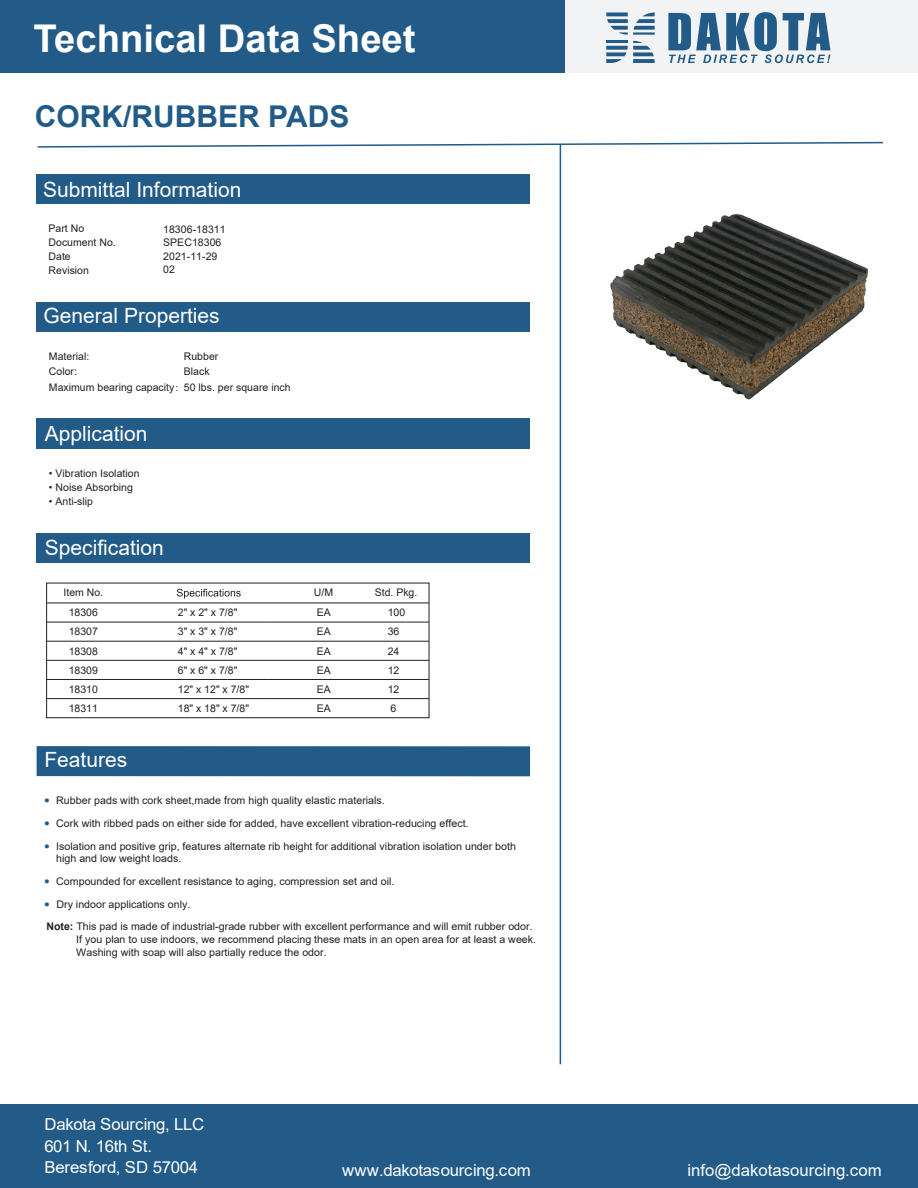
<style>
.page{position:relative;width:918px;height:1188px;background:#fff}
.page>*{position:absolute;margin:0;border:0;box-sizing:border-box;transform-origin:0 0}
.t1{font:700 38.25px "Arial";color:#fff}
.t2{font:700 30px "Arial";color:#225b87}
.t3{font:21px "Arial";color:#fff}
.t4{font:16.5px/21.5px "Arial";letter-spacing:-.005em;color:#fff}
.t5{font:10.5px/13.8px "Arial";color:#231f20}
.t6{font:9.3px "Arial";color:#225b87}
.s1{font-family:"Adobe Song Std";font-weight:300}
.s2{font-size:9.3px;color:#225b87}
.s3{font-weight:700}
</style>
<div class="page">
<div style="left:36px;top:174px;width:494px;height:30px;background:#225b87"></div>
<div style="left:36px;top:302px;width:494px;height:30px;background:#225b87"></div>
<div style="left:36px;top:533px;width:494px;height:30px;background:#225b87"></div>
<div style="left:36px;top:419px;width:494px;height:30px;background:#225b87"></div>
<div style="left:564px;top:0;width:354px;height:72px;background:#f2f3f4"></div>
<div style="left:0;top:1104px;width:918px;height:84px;background:#225b87"></div>
<div style="left:0;top:0;width:564px;height:72px;background:#225b87"></div>
<svg style="left:606px;top:41px;width:49px;height:22px"></svg>
<hr style="left:606px;top:41px;width:22px;height:2px;background:#225b87">
<svg style="left:606px;top:12px;width:49px;height:23px"></svg>
<svg style="left:668px;top:12px;width:163px;height:51px"></svg>
<hr style="left:560px;top:144px;width:1px;height:920px;background:#225b87">
<svg style="left:37px;top:141px;width:846px;height:7px"></svg>
<div style="left:37px;top:746px;width:493px;height:30px;background:#225b87"></div>
<hr style="left:47px;top:603px;width:57px;height:1px;background:#231f20">
<hr style="left:104px;top:603px;width:123px;height:1px;background:#231f20">
<hr style="left:227px;top:603px;width:40px;height:1px;background:#231f20">
<hr style="left:267px;top:603px;width:162px;height:1px;background:#231f20">
<hr style="left:47px;top:622px;width:57px;height:1px;background:#231f20">
<hr style="left:104px;top:622px;width:123px;height:1px;background:#231f20">
<hr style="left:227px;top:622px;width:40px;height:1px;background:#231f20">
<hr style="left:267px;top:622px;width:162px;height:1px;background:#231f20">
<hr style="left:47px;top:641px;width:57px;height:1px;background:#231f20">
<hr style="left:104px;top:641px;width:123px;height:1px;background:#231f20">
<hr style="left:227px;top:641px;width:40px;height:1px;background:#231f20">
<hr style="left:267px;top:641px;width:162px;height:1px;background:#231f20">
<hr style="left:47px;top:660px;width:57px;height:1px;background:#231f20">
<hr style="left:104px;top:660px;width:123px;height:1px;background:#231f20">
<hr style="left:227px;top:660px;width:40px;height:1px;background:#231f20">
<hr style="left:267px;top:660px;width:162px;height:1px;background:#231f20">
<hr style="left:47px;top:679px;width:57px;height:1px;background:#231f20">
<hr style="left:104px;top:679px;width:123px;height:1px;background:#231f20">
<hr style="left:227px;top:679px;width:40px;height:1px;background:#231f20">
<hr style="left:267px;top:679px;width:162px;height:1px;background:#231f20">
<hr style="left:47px;top:698px;width:57px;height:1px;background:#231f20">
<hr style="left:104px;top:698px;width:123px;height:1px;background:#231f20">
<hr style="left:227px;top:698px;width:40px;height:1px;background:#231f20">
<hr style="left:267px;top:698px;width:162px;height:1px;background:#231f20">
<svg style="left:177px;top:589px;width:64px;height:10px"></svg>
<div style="left:46px;top:583px;width:383px;height:135px;border:1px solid #231f20"></div>
<img style="left:610px;top:214px;width:259px;height:185px">
<h1 class="t1" style="left:34px;top:12px;width:384px">Technical Data Sheet</h1>
<h2 class="t2" style="left:35px;top:95px;width:316px">CORK/RUBBER PADS</h2>
<h3 class="t3" style="left:43px;top:175px;width:200px">Submittal Information</h3>
<p class="t5" style="left:49px;top:221px;width:69px">Part No<br>Document No.<br>Date<br>Revision</p>
<p class="t5" style="left:163px;top:223px;width:64px">18306-18311</p>
<p class="t5" style="left:163px;top:235px;width:60px">SPEC18306</p>
<p class="t5" style="left:163px;top:249px;width:56px;line-height:13.2px">2021-11-29<br>02</p>
<h3 class="t3" style="left:44px;top:301px;width:178px">General Properties</h3>
<p class="t5" style="left:49px;top:348px;width:42px;line-height:15.6px">Material:<br>Color:</p>
<p class="t5" style="left:184px;top:349px;width:36px">Rubber</p>
<p class="t5" style="left:184px;top:365px;width:27px">Black</p>
<p class="t5" style="left:49px;top:380px;width:243px">Maximum bearing capacity<span class="s1">：</span>50 lbs. per square inch</p>
<h3 class="t3" style="left:45px;top:419px;width:104px">Application</h3>
<p class="t5" style="left:49px;top:466px;width:92px">• Vibration Isolation</p>
<p class="t5" style="left:49px;top:480px;width:86px">• Noise Absorbing</p>
<p class="t5" style="left:49px;top:494px;width:46px">• Anti-slip</p>
<h3 class="t3" style="left:45px;top:533px;width:121px">Specification</h3>
<p class="t5" style="left:64px;top:586px;width:41px">Item No.</p>
<p class="t5" style="left:314px;top:586px;width:21px">U/M</p>
<p class="t5" style="left:375px;top:586px;width:44px">Std. Pkg.</p>
<p class="t5" style="left:69px;top:605px;width:31px">18306</p>
<p class="t5" style="left:178px;top:605px;width:61px">2" x 2" x 7/8"</p>
<p class="t5" style="left:317px;top:605px;width:16px">EA</p>
<p class="t5" style="left:388px;top:605px;width:19px">100</p>
<p class="t5" style="left:69px;top:625px;width:31px">18307</p>
<p class="t5" style="left:178px;top:625px;width:61px">3" x 3" x 7/8"</p>
<p class="t5" style="left:317px;top:625px;width:16px">EA</p>
<p class="t5" style="left:388px;top:625px;width:13px">36</p>
<p class="t5" style="left:69px;top:644px;width:31px">18308</p>
<p class="t5" style="left:178px;top:644px;width:61px">4" x 4" x 7/8"</p>
<p class="t5" style="left:317px;top:644px;width:16px">EA</p>
<p class="t5" style="left:388px;top:644px;width:13px">24</p>
<p class="t5" style="left:69px;top:663px;width:31px">18309</p>
<p class="t5" style="left:178px;top:663px;width:61px">6" x 6" x 7/8"</p>
<p class="t5" style="left:317px;top:663px;width:16px">EA</p>
<p class="t5" style="left:388px;top:663px;width:13px">12</p>
<p class="t5" style="left:69px;top:701px;width:31px">18311</p>
<p class="t5" style="left:178px;top:701px;width:73px">18" x 18" x 7/8"</p>
<p class="t5" style="left:317px;top:701px;width:16px">EA</p>
<p class="t5" style="left:390px;top:701px;width:7px">6</p>
<p class="t5" style="left:69px;top:682px;width:31px">18310</p>
<p class="t5" style="left:178px;top:682px;width:73px">12" x 12" x 7/8"</p>
<p class="t5" style="left:317px;top:682px;width:16px">EA</p>
<p class="t5" style="left:388px;top:682px;width:13px">12</p>
<h3 class="t3" style="left:44px;top:745px;width:84px">Features</h3>
<p class="t6" style="left:44px;top:793px;width:7px">●</p>
<p class="t5" style="left:56px;top:812px;width:461px;line-height:22.6px;text-indent:-12px"><span class="s2">●</span> Cork with ribbed pads on either side for added, have excellent vibration-reducing effect.<br>Isolation and positive grip, features alternate rib height for additional vibration isolation under both</p>
<p class="t5" style="left:56px;top:852px;width:127px">high and low weight loads.</p>
<p class="t5" style="left:56px;top:793px;width:330px">Rubber pads with cork sheet,made from high quality elastic materials.</p>
<p class="t6" style="left:44px;top:839px;width:7px">●</p>
<p class="t5" style="left:44px;top:874px;width:352px"><span class="s2">●</span> Compounded for excellent resistance to aging, compression set and oil.</p>
<p class="t5" style="left:44px;top:893px;width:490px;line-height:22.8px"><span class="s2">●</span> Dry indoor applications only.<br><span class="s3">Note:</span> This pad is made of industrial-grade rubber with excellent performance and will emit rubber odor.</p>
<p class="t5" style="left:76px;top:933px;width:461px;line-height:12.6px">If you plan to use indoors, we recommend placing these mats in an open area for at least a week.<br>Washing with soap will also partially reduce the odor.</p>
<h3 class="t4" style="left:44px;top:1114px;width:161px">Dakota Sourcing, LLC<br>601 N. 16th St.<br>Beresford, SD 57004</h3>
<h3 class="t4" style="left:342px;top:1159px;width:190px">www.dakotasourcing.com</h3>
<h3 class="t4" style="left:687px;top:1159px;width:196px">info@dakotasourcing.com</h3>
</div>
